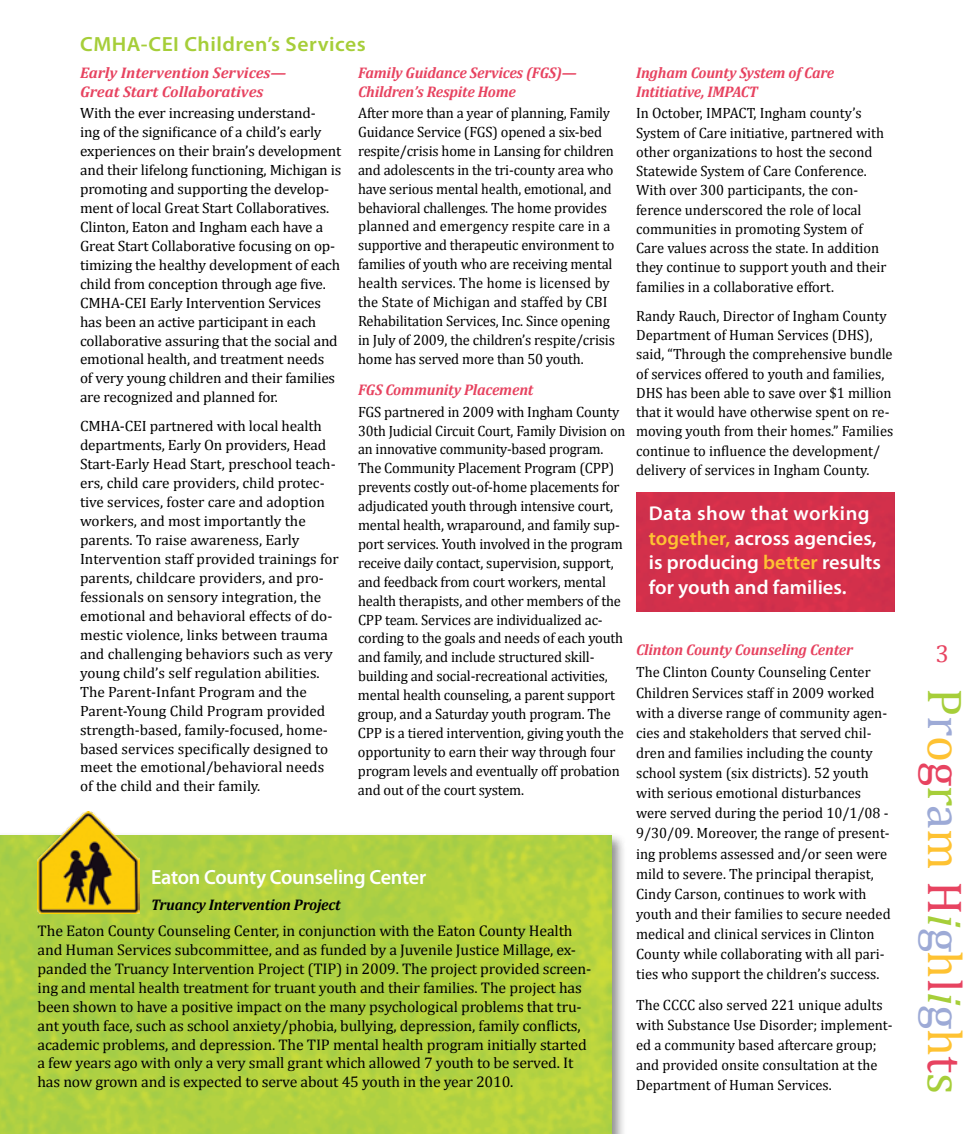
<style>
.page{position:relative;width:977px;height:1134px;background:#fff}
.page>*{position:absolute;margin:0;border:0;box-sizing:border-box;transform-origin:0 0}
.t1{font:49px "Cambria";color:#9daad6}
.t2{font:24.5px "Cambria";color:#e74360}
.t3{font:600 20.65px "Myriad Pro";letter-spacing:-.01em;color:#fff}
.t4{font:600 20.65px "Myriad Pro";letter-spacing:.02em;color:#a6ce39;scale:1.05 1}
.t5{font:600 20.12px/24.5px "Myriad Pro";color:#fff}
.t6{font:15.4px/18.9px "Cambria";letter-spacing:-.01em;color:#000}
.t7{font:italic 700 15.4px/18.9px "Cambria";letter-spacing:-.01em;color:#e74360}
.t8{font:italic 700 15.4px "Cambria";letter-spacing:-.01em;color:#000}
.t9{font:14.88px/18.9px "Cambria";letter-spacing:-.01em;color:#000}
.s1{color:#fec232}
.s2{color:#a6ce39}
.s3{color:#e74360}
.s4{font-style:italic;color:#a6ce39}
</style>
<div class="page">
<div style="left:0;top:832px;width:626px;height:302px;background:#000;opacity:.45"></div>
<img style="left:0;top:835px;width:611px;height:299px">
<img style="left:38px;top:812px;width:102px;height:102px">
<img style="left:636px;top:493px;width:258px;height:118px">
<h3 class="t4" style="left:80px;top:31px;width:273px">CMHA-CEI Children’s Services</h3>
<p class="t7" style="left:80px;top:63px;width:207px">Early Intervention Services—<br>Great Start Collaboratives</p>
<p class="t9" style="left:80px;top:104px;width:263px">With the ever increasing understand-<br>ing of the significance of a child’s early experiences on their brain’s development and their lifelong functioning, Michigan is promoting and supporting the develop&shy;ment of local Great Start Collaboratives.<br>Clinton, Eaton and Ingham each have a Great Start Collaborative focusing on op&shy;timizing the healthy development of each child from conception through age five.<br>CMHA-CEI Early Intervention Services has been an active participant in each collaborative assuring that the social and emotional health, and treatment needs<br>of very young children and their families are recognized and planned for.</p>
<p class="t9" style="left:80px;top:417px;width:260px">CMHA-CEI partnered with local health departments, Early On providers, Head Start-Early Head Start, preschool teach&shy;ers, child care providers, child protec&shy;tive services, foster care and adoption workers, and most importantly the parents. To raise awareness, Early Intervention staff provided trainings for parents, childcare providers, and pro&shy;fessionals on sensory integration, the emotional and behavioral effects of do&shy;mestic violence, links between trauma and challenging behaviors such as very young child’s self regulation abilities.<br>The Parent-Infant Program and the Parent-Young Child Program provided strength-based, family-focused, home&shy;based services specifically designed to meet the emotional/behavioral needs of the child and their family.</p>
<p class="t7" style="left:358px;top:63px;width:220px">Family Guidance Services (FGS)—<br>Children’s Respite Home</p>
<p class="t9" style="left:358px;top:103px;width:258px">After more than a year of planning, Family Guidance Service (FGS) opened a six-bed respite/crisis home in Lansing for children and adolescents in the tri-county area who have serious mental health, emotional, and behavioral challenges. The home provides planned and emergency respite care in a supportive and therapeutic environment to families of youth who are receiving mental health services. The home is licensed by the State of Michigan and staffed by CBI Rehabilitation Services, Inc. Since opening in July of 2009, the children’s respite/crisis home has served more than 50 youth.</p>
<p class="t7" style="left:358px;top:380px;width:177px">FGS Community Placement</p>
<p class="t9" style="left:358px;top:402px;width:269px">FGS partnered in 2009 with Ingham County 30th Judicial Circuit Court, Family Division on an innovative community-based program.<br>The Community Placement Program (CPP) prevents costly out-of-home placements for adjudicated youth through intensive court, mental health, wraparound, and family sup&shy;port services. Youth involved in the program receive daily contact, supervision, support, and feedback from court workers, mental health therapists, and other members of the CPP team. Services are individualized ac&shy;cording to the goals and needs of each youth and family, and include structured skill&shy;building and social-recreational activities, mental health counseling, a parent support group, and a Saturday youth program. The CPP is a tiered intervention, giving youth the opportunity to earn their way through four program levels and eventually off probation and out of the court system.</p>
<h3 class="t3" style="left:151px;top:863px;width:277px">Eaton County Counseling Center</h3>
<p class="t8" style="left:151px;top:895px;width:191px">Truancy Intervention Project</p>
<p class="t6" style="left:37px;top:921px;width:555px">The Eaton County Counseling Center, in conjunction with the Eaton County Health and Human Services subcommittee, and as funded by a Juvenile Justice Millage, ex&shy;panded the Truancy Intervention Project (TIP) in 2009. The project provided screen&shy;ing and mental health treatment for truant youth and their families. The project has been shown to have a positive impact on the many psychological problems that tru&shy;ant youth face, such as school anxiety/phobia, bullying, depression, family conflicts, academic problems, and depression. The TIP mental health program initially started a few years ago with only a very small grant which allowed 7 youth to be served. It has now grown and is expected to serve about 45 youth in the year 2010.</p>
<p class="t7" style="left:636px;top:63px;width:200px">Ingham County System of Care<br>Intitiative, IMPACT</p>
<p class="t9" style="left:636px;top:104px;width:252px">In October, IMPACT, Ingham county’s System of Care initiative, partnered with other organizations to host the second Statewide System of Care Conference.<br>With over 300 participants, the con&shy;ference underscored the role of local communities in promoting System of Care values across the state. In addition they continue to support youth and their families in a collaborative effort.</p>
<p class="t9" style="left:636px;top:306px;width:259px">Randy Rauch, Director of Ingham County Department of Human Services (DHS), said, “Through the comprehensive bundle of services offered to youth and families, DHS has been able to save over $1 million that it would have otherwise spent on re&shy;moving youth from their homes.” Families continue to influence the development/ delivery of services in Ingham County.</p>
<h3 class="t5" style="left:649px;top:501px;width:234px">Data show that working <span class="s1">together,</span> across agencies, is producing <span class="s1">better</span> results for youth and families.</h3>
<p class="t7" style="left:636px;top:640px;width:218px">Clinton County Counseling Center</p>
<p class="t9" style="left:636px;top:662px;width:256px;line-height:20.1px">The Clinton County Counseling Center Children Services staff in 2009 worked with a diverse range of community agen&shy;cies and stakeholders that served chil&shy;dren and families including the county school system (six districts). 52 youth with serious emotional disturbances were served during the period 10/1/08 - 9/30/09. Moreover, the range of present&shy;ing problems assessed and/or seen were mild to severe. The principal therapist, Cindy Carson, continues to work with youth and their families to secure needed medical and clinical services in Clinton County while collaborating with all pari&shy;ties who support the children’s success.</p>
<p class="t9" style="left:636px;top:994px;width:258px;line-height:20.1px">The CCCC also served 221 unique adults with Substance Use Disorder; implement&shy;ed a community based aftercare group; and provided onsite consultation at the Department of Human Services.</p>
<h2 class="t2" style="left:935px;top:640px;width:15px">3</h2>
<h1 class="t1" style="left:973px;top:688px;width:407px;rotate:90deg"><span class="s2">P</span>r<span class="s1">o</span><span class="s3">g</span><span class="s2">r</span>a<span class="s1">m</span> <span class="s3">H</span><span class="s4">i</span>g<span class="s1">h</span><span class="s3">l</span><span class="s4">i</span>g<span class="s1">h</span><span class="s3">t</span><span class="s2">s</span></h1>
</div>
